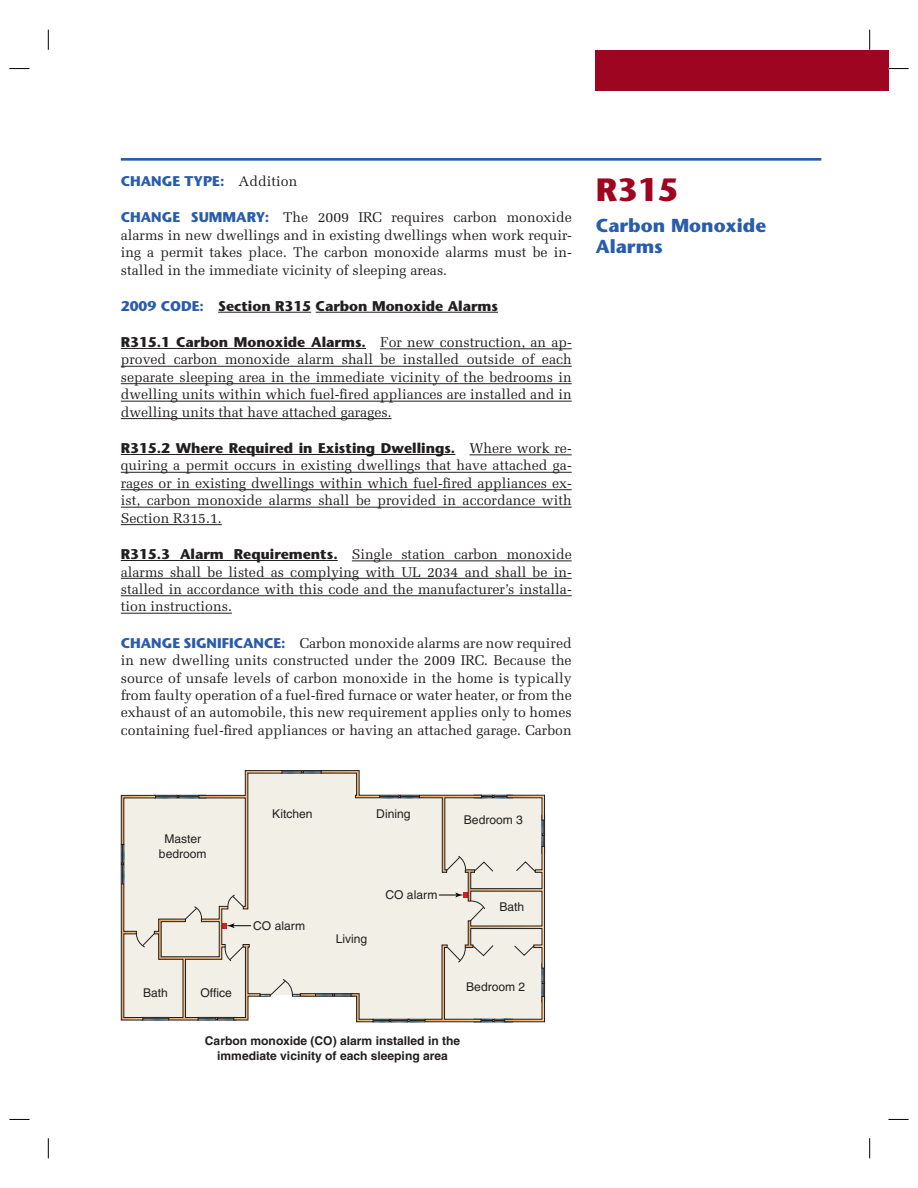
<style>
.page{position:relative;width:918px;height:1188px;background:#fff}
.page>*{position:absolute;margin:0;border:0;box-sizing:border-box;transform-origin:0 0}
.t1{font:700 32.25px "Stone Sans";color:#9e0520}
.t2{font:700 18.75px/21.5px "Stone Sans";color:#295caa}
.t3{font:14.1px/17.4px "Melior";color:#231f20;text-align:justify}
.t4{font:700 14.1px "Stone Sans";color:#231f20}
.t5{font:700 14.1px "Stone Sans";color:#295caa}
.t6{font:12.15px/14.7px "Helvetica";color:#231f20;text-align:center}
.t7{font:700 12.15px/14.7px "Helvetica";color:#231f20;text-align:center}
.s1{font-family:"Melior";font-weight:400;color:#231f20}
.s2{font-family:"Stone Sans";font-weight:700;color:#295caa}
.s3{color:#295caa}
.s4{font-family:"Melior";font-weight:400}
.s5{font-family:"Stone Sans";font-weight:700}
</style>
<div class="page">
<div style="left:595px;top:50px;width:293px;height:41px;background:#9e0520"></div>
<hr style="left:121px;top:158px;width:700px;height:3px;background:#295caa">
<hr style="left:218px;top:312px;width:93px;height:1px;background:#231f20">
<hr style="left:316px;top:312px;width:182px;height:1px;background:#231f20">
<hr style="left:121px;top:348px;width:245px;height:1px;background:#231f20">
<hr style="left:380px;top:348px;width:192px;height:1px;background:#231f20">
<hr style="left:121px;top:366px;width:451px;height:1px;background:#231f20">
<hr style="left:121px;top:383px;width:451px;height:1px;background:#231f20">
<hr style="left:121px;top:401px;width:451px;height:1px;background:#231f20">
<hr style="left:121px;top:418px;width:271px;height:1px;background:#231f20">
<hr style="left:121px;top:454px;width:334px;height:1px;background:#231f20">
<hr style="left:469px;top:454px;width:103px;height:1px;background:#231f20">
<hr style="left:121px;top:472px;width:451px;height:1px;background:#231f20">
<hr style="left:121px;top:489px;width:451px;height:1px;background:#231f20">
<hr style="left:121px;top:507px;width:451px;height:1px;background:#231f20">
<hr style="left:121px;top:524px;width:101px;height:1px;background:#231f20">
<hr style="left:121px;top:560px;width:217px;height:1px;background:#231f20">
<hr style="left:352px;top:561px;width:220px;height:1px;background:#231f20">
<hr style="left:121px;top:578px;width:451px;height:1px;background:#231f20">
<hr style="left:121px;top:595px;width:451px;height:1px;background:#231f20">
<hr style="left:121px;top:613px;width:111px;height:1px;background:#231f20">
<svg style="left:121px;top:770px;width:424px;height:253px;background:#e8e5dc"></svg>
<svg style="left:9px;top:68px;width:21px;height:1px"></svg>
<svg style="left:888px;top:68px;width:21px;height:1px"></svg>
<svg style="left:9px;top:1119px;width:21px;height:1px"></svg>
<svg style="left:888px;top:1119px;width:21px;height:1px"></svg>
<svg style="left:48px;top:30px;width:1px;height:20px"></svg>
<svg style="left:48px;top:1138px;width:1px;height:20px"></svg>
<svg style="left:869px;top:30px;width:1px;height:20px"></svg>
<svg style="left:869px;top:1138px;width:1px;height:20px"></svg>
<p class="t5" style="left:121px;top:176px;width:178px">CHANGE TYPE: <span class="s1">Addition</span></p>
<p class="t3" style="left:121px;top:210px;width:452px"><span class="s2">CHANGE SUMMARY:</span> The 2009 IRC requires carbon monoxide alarms in new dwellings and in existing dwellings when work requir&shy;ing a permit takes place. The carbon monoxide alarms must be in&shy;stalled in the immediate vicinity of sleeping areas.</p>
<p class="t4" style="left:121px;top:300px;width:379px"><span class="s3">2009 CODE:</span> Section R315 Carbon Monoxide Alarms</p>
<p class="t4" style="left:121px;top:337px;width:452px">R315.1 Carbon Monoxide Alarms. <span class="s4">For new construction, an ap-</span></p>
<p class="t3" style="left:121px;top:352px;width:452px">proved carbon monoxide alarm shall be installed outside of each separate sleeping area in the immediate vicinity of the bedrooms in dwelling units within which fuel-fired appliances are installed and in dwelling units that have attached garages.</p>
<p class="t4" style="left:121px;top:443px;width:452px">R315.2 Where Required in Existing Dwellings. <span class="s4">Where work re-</span></p>
<p class="t3" style="left:121px;top:458px;width:452px">quiring a permit occurs in existing dwellings that have attached ga&shy;rages or in existing dwellings within which fuel-fired appliances ex&shy;ist, carbon monoxide alarms shall be provided in accordance with Section R315.1.</p>
<p class="t3" style="left:121px;top:547px;width:452px"><span class="s5">R315.3 Alarm Requirements.</span> Single station carbon monoxide alarms shall be listed as complying with UL 2034 and shall be in&shy;stalled in accordance with this code and the manufacturer’s installa&shy;tion instructions.</p>
<p class="t3" style="left:121px;top:635px;width:452px"><span class="s2">CHANGE SIGNIFICANCE:</span> Carbon monoxide alarms are now required in new dwelling units constructed under the 2009 IRC. Because the source of unsafe levels of carbon monoxide in the home is typically from faulty operation of a fuel-fired furnace or water heater, or from the exhaust of an automobile, this new requirement applies only to homes containing fuel-fired appliances or having an attached garage. Carbon</p>
<h1 class="t1" style="left:596px;top:177px;width:84px">R315</h1>
<h2 class="t2" style="left:596px;top:217px;width:172px">Carbon Monoxide<br>Alarms</h2>
<p class="t6" style="left:159px;top:832px;width:49px">Master bedroom</p>
<p class="t6" style="left:272px;top:808px;width:42px">Kitchen</p>
<p class="t6" style="left:143px;top:987px;width:26px">Bath</p>
<p class="t6" style="left:253px;top:919px;width:53px">CO alarm</p>
<p class="t6" style="left:200px;top:987px;width:33px">Office</p>
<p class="t6" style="left:376px;top:808px;width:36px">Dining</p>
<p class="t6" style="left:336px;top:932px;width:33px">Living</p>
<p class="t6" style="left:385px;top:888px;width:53px">CO alarm</p>
<p class="t6" style="left:464px;top:813px;width:61px">Bedroom 3</p>
<p class="t6" style="left:499px;top:901px;width:26px">Bath</p>
<p class="t6" style="left:466px;top:980px;width:61px">Bedroom 2</p>
<p class="t7" style="left:205px;top:1034px;width:257px">Carbon monoxide (CO) alarm installed in the immediate vicinity of each sleeping area</p>
</div>
